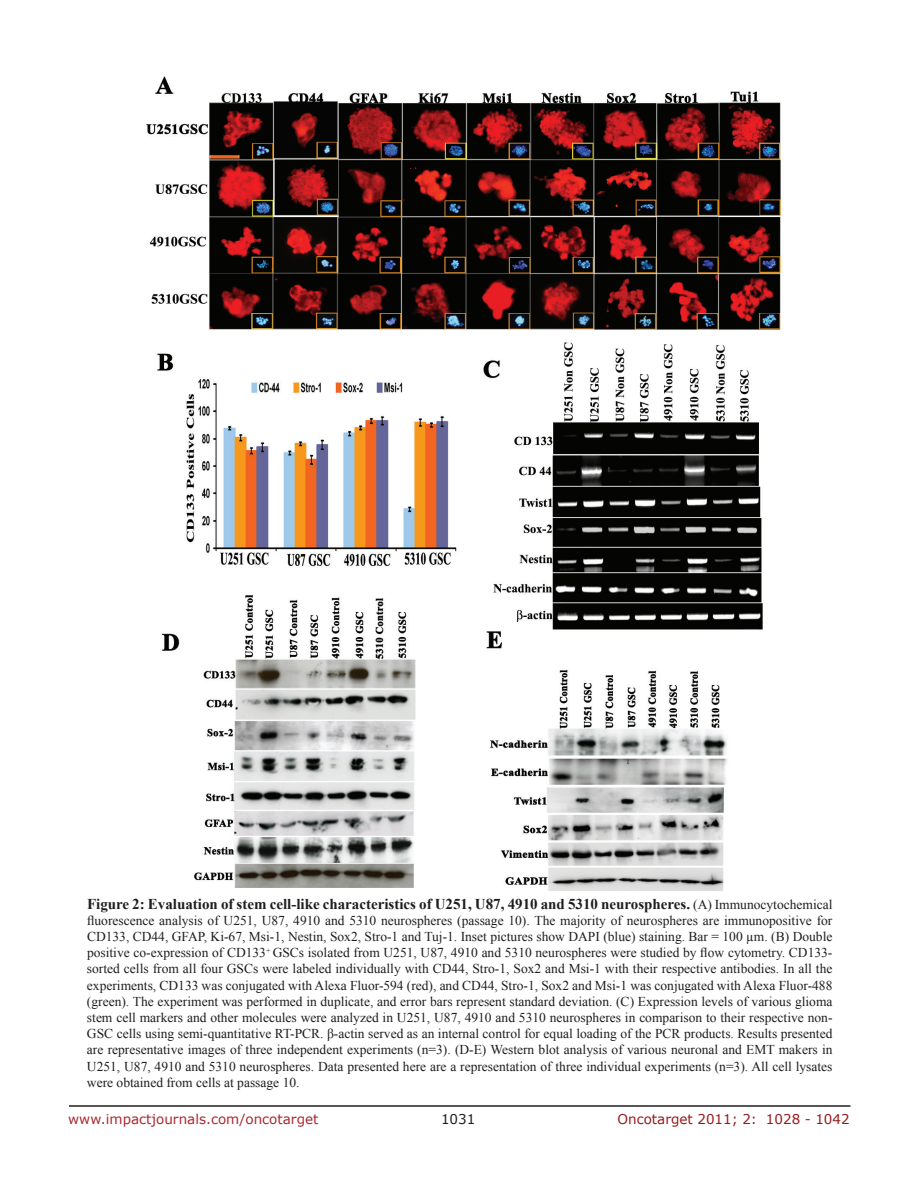
<style>
.page{position:relative;width:918px;height:1188px;background:#fff}
.page>*{position:absolute;margin:0;border:0;box-sizing:border-box;transform-origin:0 0}
.t1{font:700 15px "Times New Roman";color:#201d20}
.t2{font:13.5px/16.2px "Times New Roman";color:#201d20;text-align:justify}
.t3{font:13.5px "Verdana";color:#ac2830}
.t4{font:13.5px "Verdana";color:#971a1d}
.t5{font:13.5px "Verdana";color:#201d20}
.s1{font-weight:400;font-size:13.5px}
</style>
<div class="page">
<hr style="left:69px;top:1105px;width:781px;height:2px;background:#231f20">
<img style="left:146px;top:76px;width:635px;height:815px">
<p class="t1" style="left:87px;top:893px;width:747px">Figure 2: Evaluation of stem cell-like characteristics of U251, U87, 4910 and 5310 neurospheres. <span class="s1">(A) Immunocytochemical</span></p>
<p class="t2" style="left:87px;top:912px;width:747px">fluorescence analysis of U251, U87, 4910 and 5310 neurospheres (passage 10). The majority of neurospheres are immunopositive for CD133, CD44, GFAP, Ki-67, Msi-1, Nestin, Sox2, Stro-1 and Tuj-1. Inset pictures show DAPI (blue) staining. Bar = 100 µm. (B) Double positive co-expression of CD133<sup>+</sup> GSCs isolated from U251, U87, 4910 and 5310 neurospheres were studied by flow cytometry. CD133- sorted cells from all four GSCs were labeled individually with CD44, Stro-1, Sox2 and Msi-1 with their respective antibodies. In all the experiments, CD133 was conjugated with Alexa Fluor-594 (red), and CD44, Stro-1, Sox2 and Msi-1 was conjugated with Alexa Fluor-488 (green). The experiment was performed in duplicate, and error bars represent standard deviation. (C) Expression levels of various glioma stem cell markers and other molecules were analyzed in U251, U87, 4910 and 5310 neurospheres in comparison to their respective non-GSC cells using semi-quantitative RT-PCR. β-actin served as an internal control for equal loading of the PCR products. Results presented are representative images of three independent experiments (n=3). (D-E) Western blot analysis of various neuronal and EMT makers in U251, U87, 4910 and 5310 neurospheres. Data presented here are a representation of three individual experiments (n=3). All cell lysates were obtained from cells at passage 10.</p>
<p class="t3" style="left:68px;top:1110px;width:252px">www.impactjournals.com/oncotarget</p>
<p class="t5" style="left:441px;top:1110px;width:36px">1031</p>
<p class="t4" style="left:618px;top:1110px;width:234px">Oncotarget 2011; 2: 1028 - 1042</p>
</div>
